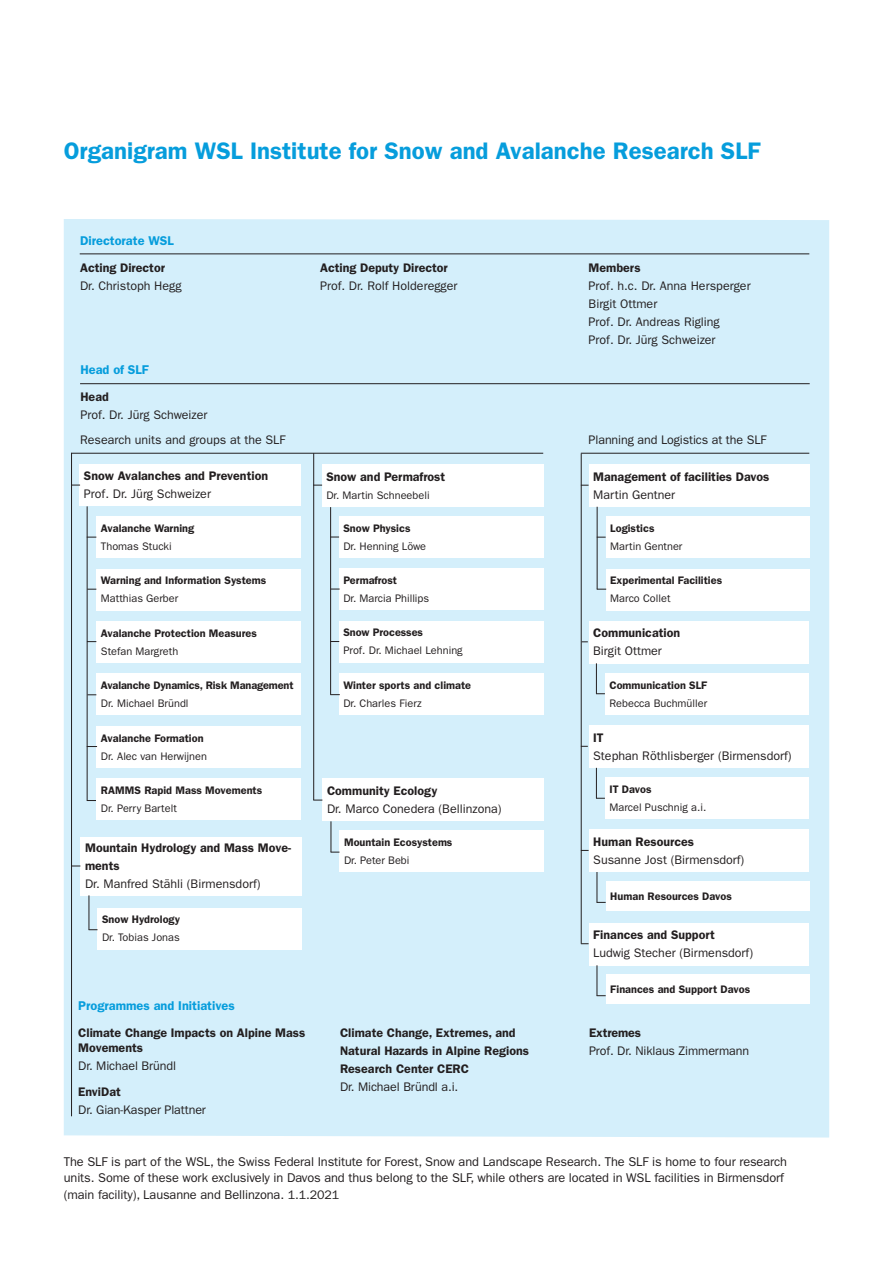
<style>
.page{position:relative;width:893px;height:1263px;background:#fff}
.page>*{position:absolute;margin:0;border:0;box-sizing:border-box;transform-origin:0 0}
.t1{font:600 24px "ITC Franklin Gothic Std";color:#069ddc}
.t2{font:12.75px/16.5px "ITC Franklin Gothic Std";letter-spacing:-.01em;color:#231f20}
.t3{font:600 12.75px "ITC Franklin Gothic Std";color:#069ddc}
.t4{font:12.45px/18px "ITC Franklin Gothic Std";color:#231f20}
.t5{font:600 12.45px/18px "ITC Franklin Gothic Std";color:#231f20}
.t6{font:600 10.95px "ITC Franklin Gothic Std";color:#231f20}
.t7{font:10.95px "ITC Franklin Gothic Std";color:#231f20}
.s1{font-size:12.45px}
</style>
<div class="page">
<div style="left:64px;top:219px;width:765px;height:918px;background:#d4effb"></div>
<div style="left:80px;top:464px;width:221px;height:42px;background:#fff"></div>
<div style="left:322px;top:464px;width:221px;height:43px;background:#fff"></div>
<div style="left:589px;top:464px;width:220px;height:43px;background:#fff"></div>
<div style="left:97px;top:516px;width:204px;height:42px;background:#fff"></div>
<div style="left:97px;top:569px;width:204px;height:41px;background:#fff"></div>
<div style="left:97px;top:621px;width:204px;height:42px;background:#fff"></div>
<div style="left:97px;top:673px;width:204px;height:42px;background:#fff"></div>
<div style="left:97px;top:726px;width:204px;height:42px;background:#fff"></div>
<div style="left:339px;top:516px;width:204px;height:42px;background:#fff"></div>
<div style="left:339px;top:568px;width:204px;height:42px;background:#fff"></div>
<div style="left:339px;top:621px;width:204px;height:42px;background:#fff"></div>
<div style="left:339px;top:673px;width:204px;height:42px;background:#fff"></div>
<div style="left:606px;top:516px;width:203px;height:42px;background:#fff"></div>
<div style="left:606px;top:569px;width:203px;height:41px;background:#fff"></div>
<hr style="left:71px;top:453px;width:1px;height:663px;background:#231f20">
<hr style="left:87px;top:506px;width:1px;height:294px;background:#231f20">
<hr style="left:330px;top:507px;width:1px;height:188px;background:#231f20">
<hr style="left:597px;top:507px;width:1px;height:82px;background:#231f20">
<hr style="left:581px;top:454px;width:1px;height:489px;background:#231f20">
<div style="left:589px;top:621px;width:219px;height:42px;background:#fff"></div>
<div style="left:605px;top:673px;width:203px;height:42px;background:#fff"></div>
<hr style="left:596px;top:663px;width:1px;height:31px;background:#231f20">
<div style="left:589px;top:725px;width:219px;height:43px;background:#fff"></div>
<div style="left:605px;top:777px;width:203px;height:42px;background:#fff"></div>
<hr style="left:596px;top:768px;width:1px;height:30px;background:#231f20">
<div style="left:589px;top:829px;width:220px;height:43px;background:#fff"></div>
<div style="left:589px;top:923px;width:220px;height:42px;background:#fff"></div>
<div style="left:606px;top:881px;width:203px;height:29px;background:#fff"></div>
<div style="left:606px;top:975px;width:203px;height:29px;background:#fff"></div>
<hr style="left:597px;top:872px;width:1px;height:30px;background:#231f20">
<hr style="left:597px;top:965px;width:1px;height:31px;background:#231f20">
<hr style="left:313px;top:453px;width:1px;height:347px;background:#231f20">
<div style="left:323px;top:778px;width:221px;height:43px;background:#fff"></div>
<div style="left:340px;top:830px;width:204px;height:42px;background:#fff"></div>
<hr style="left:331px;top:821px;width:1px;height:31px;background:#231f20">
<div style="left:81px;top:837px;width:221px;height:58px;background:#fff"></div>
<div style="left:98px;top:908px;width:204px;height:41px;background:#fff"></div>
<hr style="left:89px;top:895px;width:1px;height:35px;background:#231f20">
<hr style="left:71px;top:453px;width:472px;height:1px;background:#231f20">
<hr style="left:581px;top:453px;width:228px;height:1px;background:#231f20">
<hr style="left:80px;top:253px;width:729px;height:1px;background:#231f20">
<hr style="left:80px;top:383px;width:730px;height:1px;background:#231f20">
<div style="left:97px;top:778px;width:204px;height:42px;background:#fff"></div>
<h1 class="t1" style="left:64px;top:137px;width:698px">Organigram WSL Institute for Snow and Avalanche Research SLF</h1>
<p class="t3" style="left:80px;top:233px;width:95px">Directorate WSL</p>
<p class="t5" style="left:80px;top:259px;width:86px">Acting Director</p>
<p class="t5" style="left:320px;top:259px;width:129px">Acting Deputy Director</p>
<p class="t5" style="left:589px;top:259px;width:53px">Members</p>
<p class="t4" style="left:80px;top:277px;width:103px">Dr. Christoph Hegg</p>
<p class="t4" style="left:320px;top:277px;width:139px">Prof. Dr. Rolf Holderegger</p>
<p class="t4" style="left:589px;top:277px;width:164px">Prof. h.c. Dr. Anna Hersperger<br>Birgit Ottmer<br>Prof. Dr. Andreas Rigling<br>Prof. Dr. Jürg Schweizer</p>
<p class="t3" style="left:80px;top:362px;width:70px">Head of SLF</p>
<p class="t5" style="left:80px;top:388px;width:30px">Head</p>
<p class="t4" style="left:80px;top:402px;width:207px;line-height:25.3px">Prof. Dr. Jürg Schweizer<br>Research units and groups at the SLF</p>
<p class="t4" style="left:589px;top:431px;width:179px">Planning and Logistics at the SLF</p>
<p class="t5" style="left:84px;top:467px;width:186px">Snow Avalanches and Prevention</p>
<p class="t4" style="left:84px;top:485px;width:128px">Prof. Dr. Jürg Schweizer</p>
<p class="t6" style="left:101px;top:522px;width:95px">Avalanche Warning</p>
<p class="t7" style="left:101px;top:540px;width:72px">Thomas Stucki</p>
<p class="t6" style="left:101px;top:574px;width:167px">Warning and Information Systems</p>
<p class="t7" style="left:101px;top:592px;width:79px">Matthias Gerber</p>
<p class="t6" style="left:101px;top:626px;width:157px">Avalanche Protection Measures</p>
<p class="t7" style="left:101px;top:645px;width:79px">Stefan Margreth</p>
<p class="t6" style="left:101px;top:679px;width:194px">Avalanche Dynamics, Risk Management</p>
<p class="t7" style="left:101px;top:697px;width:89px">Dr. Michael Bründl</p>
<p class="t6" style="left:101px;top:731px;width:104px">Avalanche Formation</p>
<p class="t7" style="left:101px;top:749px;width:107px">Dr. Alec van Herwijnen</p>
<p class="t6" style="left:101px;top:783px;width:163px">RAMMS Rapid Mass Movements</p>
<p class="t7" style="left:101px;top:802px;width:77px">Dr. Perry Bartelt</p>
<p class="t5" style="left:85px;top:839px;width:207px">Mountain Hydrology and Mass Move&shy;ments</p>
<p class="t4" style="left:85px;top:875px;width:177px">Dr. Manfred Stähli (Birmensdorf)</p>
<p class="t6" style="left:102px;top:913px;width:80px">Snow Hydrology</p>
<p class="t7" style="left:102px;top:931px;width:79px">Dr. Tobias Jonas</p>
<p class="t5" style="left:326px;top:467px;width:120px">Snow and Permafrost</p>
<p class="t7" style="left:326px;top:489px;width:105px">Dr. Martin Schneebeli</p>
<p class="t6" style="left:343px;top:521px;width:69px">Snow Physics</p>
<p class="t7" style="left:343px;top:540px;width:84px">Dr. Henning Löwe</p>
<p class="t6" style="left:343px;top:574px;width:55px">Permafrost</p>
<p class="t7" style="left:343px;top:592px;width:87px">Dr. Marcia Phillips</p>
<p class="t6" style="left:343px;top:626px;width:81px">Snow Processes</p>
<p class="t7" style="left:343px;top:644px;width:121px">Prof. Dr. Michael Lehning</p>
<p class="t6" style="left:343px;top:679px;width:129px">Winter sports and climate</p>
<p class="t7" style="left:343px;top:697px;width:80px">Dr. Charles Fierz</p>
<p class="t5" style="left:327px;top:781px;width:112px">Community Ecology</p>
<p class="t4" style="left:327px;top:799px;width:176px">Dr. Marco Conedera (Bellinzona)</p>
<p class="t6" style="left:344px;top:836px;width:110px">Mountain Ecosystems</p>
<p class="t7" style="left:344px;top:854px;width:67px">Dr. Peter Bebi</p>
<p class="t3" style="left:78px;top:998px;width:158px">Programmes and Initiatives</p>
<p class="t5" style="left:78px;top:1025px;width:229px;line-height:15px">Climate Change Impacts on Alpine Mass<br>Movements</p>
<p class="t4" style="left:78px;top:1057px;width:99px">Dr. Michael Bründl</p>
<p class="t5" style="left:78px;top:1082px;width:44px">EnviDat</p>
<p class="t4" style="left:78px;top:1100px;width:129px">Dr. Gian-Kasper Plattner</p>
<p class="t5" style="left:340px;top:1024px;width:190px">Climate Change, Extremes, and<br>Natural Hazards in Alpine Regions<br>Research Center CERC</p>
<p class="t4" style="left:340px;top:1078px;width:120px">Dr. Michael Bründl a.i.</p>
<p class="t5" style="left:593px;top:467px;width:178px">Management of facilities Davos</p>
<p class="t4" style="left:593px;top:486px;width:84px">Martin Gentner</p>
<p class="t6" style="left:610px;top:522px;width:46px">Logistics</p>
<p class="t7" style="left:610px;top:540px;width:74px">Martin Gentner</p>
<p class="t6" style="left:610px;top:574px;width:113px">Experimental Facilities</p>
<p class="t7" style="left:610px;top:592px;width:62px">Marco Collet</p>
<p class="t5" style="left:593px;top:624px;width:88px">Communication</p>
<p class="t4" style="left:593px;top:642px;width:70px">Birgit Ottmer</p>
<p class="t6" style="left:609px;top:678px;width:99px">Communication SLF</p>
<p class="t7" style="left:609px;top:696px;width:99px">Rebecca Buchmüller</p>
<p class="t5" style="left:593px;top:729px;width:12px">IT</p>
<p class="t4" style="left:593px;top:747px;width:200px">Stephan Röthlisberger (Birmensdorf)</p>
<p class="t6" style="left:609px;top:783px;width:43px">IT Davos</p>
<p class="t7" style="left:609px;top:801px;width:98px">Marcel Puschnig a.i.</p>
<p class="t5" style="left:593px;top:833px;width:102px">Human Resources</p>
<p class="t4" style="left:593px;top:851px;width:153px">Susanne Jost (Birmensdorf)</p>
<p class="t6" style="left:610px;top:889px;width:123px">Human Resources Davos</p>
<p class="t5" style="left:593px;top:926px;width:123px">Finances and Support</p>
<p class="t4" style="left:593px;top:944px;width:161px">Ludwig Stecher (Birmensdorf)</p>
<p class="t6" style="left:610px;top:983px;width:141px">Finances and Support Davos</p>
<p class="t5" style="left:589px;top:1024px;width:54px">Extremes</p>
<p class="t4" style="left:589px;top:1042px;width:162px">Prof. Dr. Niklaus Zimmermann</p>
<p class="t2" style="left:64px;top:1153px;width:725px">The SLF is part of the WSL, the Swiss Federal Institute for Forest, Snow and Landscape Research. The SLF is home to four research units. Some of these work exclusively in Davos and thus belong to the SLF, while others are located in WSL facilities in Birmensdorf (main facility), Lausanne and Bellinzona. <span class="s1">1.1.2021</span></p>
</div>
